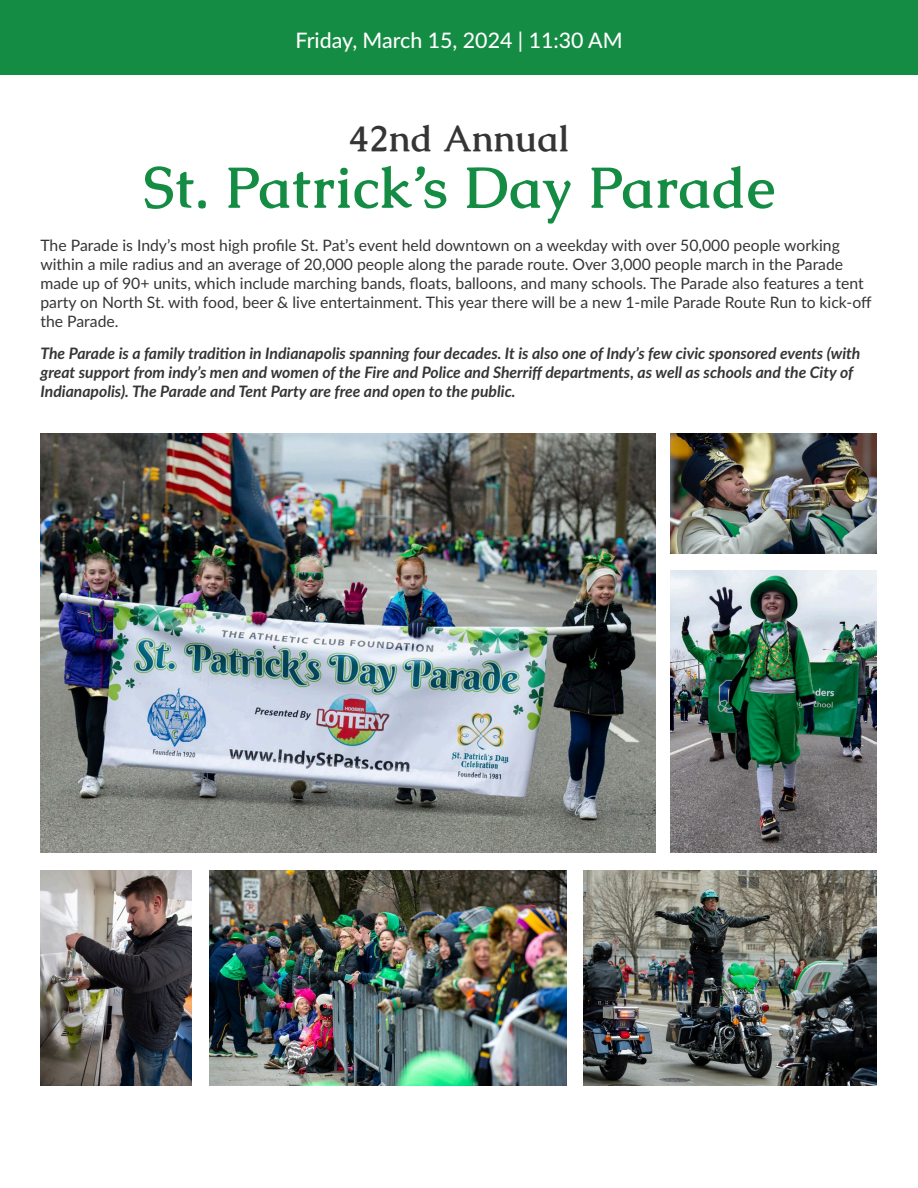
<style>
.page{position:relative;width:918px;height:1188px;background:#fff}
.page>*{position:absolute;margin:0;border:0;box-sizing:border-box;transform-origin:0 0}
.t1{font:700 57px "Caudex";letter-spacing:.015em;color:#158c44}
.t2{font:700 36.15px "Caudex";letter-spacing:.015em;color:#363536}
.t3{font:500 21.3px "Lato";color:#fff}
.t4{font:15.75px/18.9px "Lato";color:#363536}
.t5{font:italic 700 15.75px/18.9px "Lato";color:#363536}
</style>
<div class="page">
<div style="left:0;top:0;width:918px;height:75px;background:#158c44"></div>
<img style="left:671px;top:570px;width:206px;height:283px">
<img style="left:41px;top:871px;width:151px;height:215px">
<img style="left:40px;top:433px;width:616px;height:420px">
<img style="left:671px;top:433px;width:206px;height:121px">
<img style="left:209px;top:871px;width:358px;height:215px">
<img style="left:583px;top:871px;width:294px;height:215px">
<h3 class="t3" style="left:296px;top:25px;width:329px">Friday, March 15, 2024 | 11:30 AM</h3>
<h2 class="t2" style="left:349px;top:115px;width:222px">42nd Annual</h2>
<h1 class="t1" style="left:144px;top:151px;width:633px">St. Patrick’s Day Parade</h1>
<p class="t4" style="left:40px;top:235px;width:833px">The Parade is Indy’s most high profile St. Pat’s event held downtown on a weekday with over 50,000 people working within a mile radius and an average of 20,000 people along the parade route. Over 3,000 people march in the Parade made up of 90+ units, which include marching bands, floats, balloons, and many schools. The Parade also features a tent party on North St. with food, beer &amp; live entertainment. This year there will be a new 1-mile Parade Route Run to kick-off the Parade.</p>
<p class="t5" style="left:40px;top:343px;width:821px">The Parade is a family tradition in Indianapolis spanning four decades. It is also one of Indy’s few civic sponsored events (with great support from indy’s men and women of the Fire and Police and Sherriff departments, as well as schools and the City of<br>Indianapolis). The Parade and Tent Party are free and open to the public.</p>
</div>
